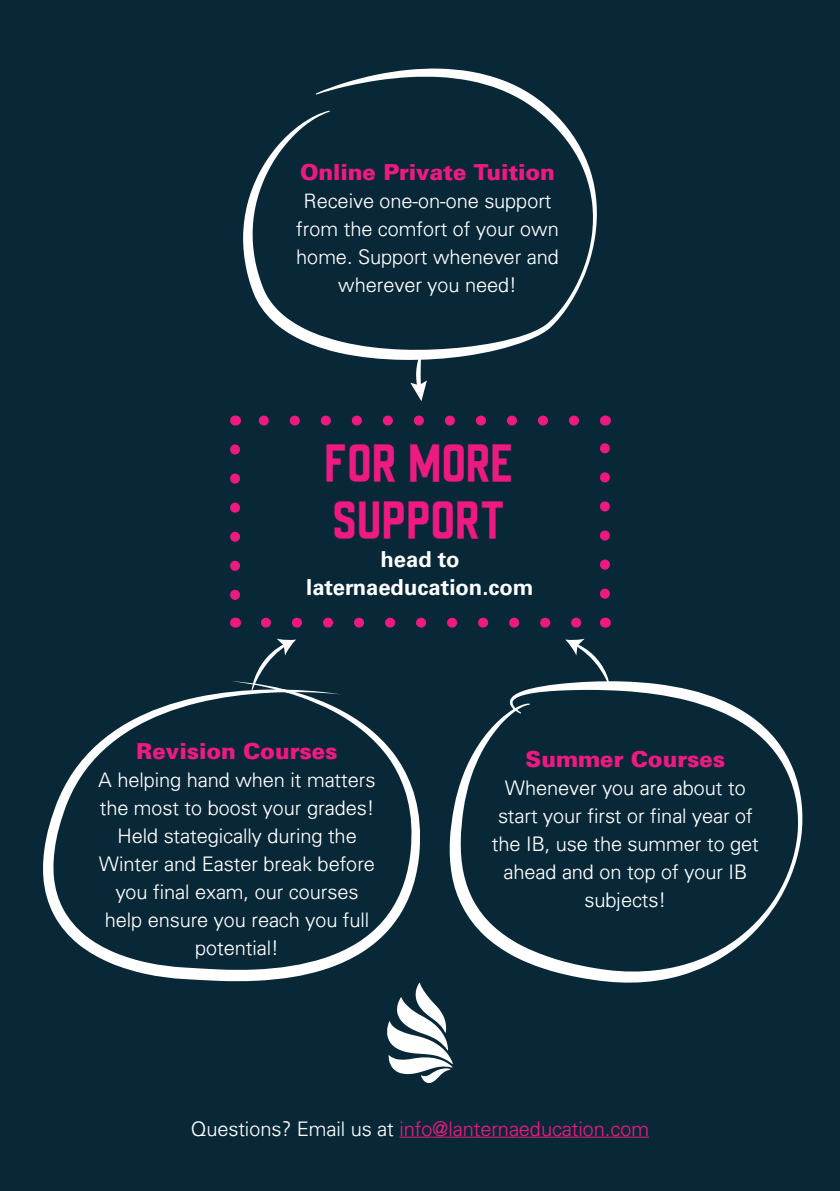
<style>
.page{position:relative;width:840px;height:1191px;background:#082838}
.page>*{position:absolute;margin:0;border:0;box-sizing:border-box;transform-origin:0 0}
.t1{font:48px/57.6px "Universal Knowledge";color:#ee1a82}
.t2{font:900 22px "Univers";color:#ee1a82}
.t3{font:700 22px/28px "Univers LT Std";color:#fff;text-align:center}
.t4{font:300 20px/28px "Univers";color:#fff;text-align:center}
.t5{font:300 20px "Univers";color:#ee1a82}
.s1{color:#fff}
</style>
<div class="page">
<hr style="left:399px;top:1137px;width:250px;height:1px;background:#ee1a82">
<svg style="left:43px;top:681px;width:377px;height:300px"></svg>
<svg style="left:243px;top:68px;width:354px;height:292px"></svg>
<svg style="left:449px;top:681px;width:354px;height:302px"></svg>
<svg style="left:230px;top:449px;width:10px;height:151px"></svg>
<svg style="left:266px;top:618px;width:316px;height:10px"></svg>
<svg style="left:600px;top:443px;width:10px;height:151px"></svg>
<svg style="left:258px;top:416px;width:316px;height:10px"></svg>
<svg style="left:251px;top:639px;width:45px;height:54px"></svg>
<svg style="left:565px;top:639px;width:45px;height:49px"></svg>
<svg style="left:410px;top:352px;width:17px;height:49px"></svg>
<svg style="left:387px;top:983px;width:66px;height:100px"></svg>
<p class="t2" style="left:300px;top:157px;width:256px">Online Private Tuition</p>
<p class="t4" style="left:296px;top:186px;width:264px">Receive one-on-one support from the comfort of your own home. Support whenever and wherever you need!</p>
<h1 class="t1" style="left:325px;top:432px;width:191px">FOR MORE<br>SUPPORT</h1>
<p class="t3" style="left:306px;top:546px;width:229px">head to laternaeducation.com</p>
<p class="t2" style="left:136px;top:736px;width:202px">Revision Courses</p>
<p class="t4" style="left:99px;top:765px;width:278px">A helping hand when it matters the most to boost your grades!<br>Held stategically during the<br>Winter and Easter break before you final exam, our courses help ensure you reach you full potential!</p>
<p class="t2" style="left:525px;top:745px;width:201px">Summer Courses</p>
<p class="t4" style="left:492px;top:773px;width:268px">Whenever you are about to start your first or final year of the IB, use the summer to get ahead and on top of your IB subjects!</p>
<p class="t5" style="left:191px;top:1116px;width:459px"><span class="s1">Questions? Email us at</span> info@lanternaeducation.com</p>
</div>
